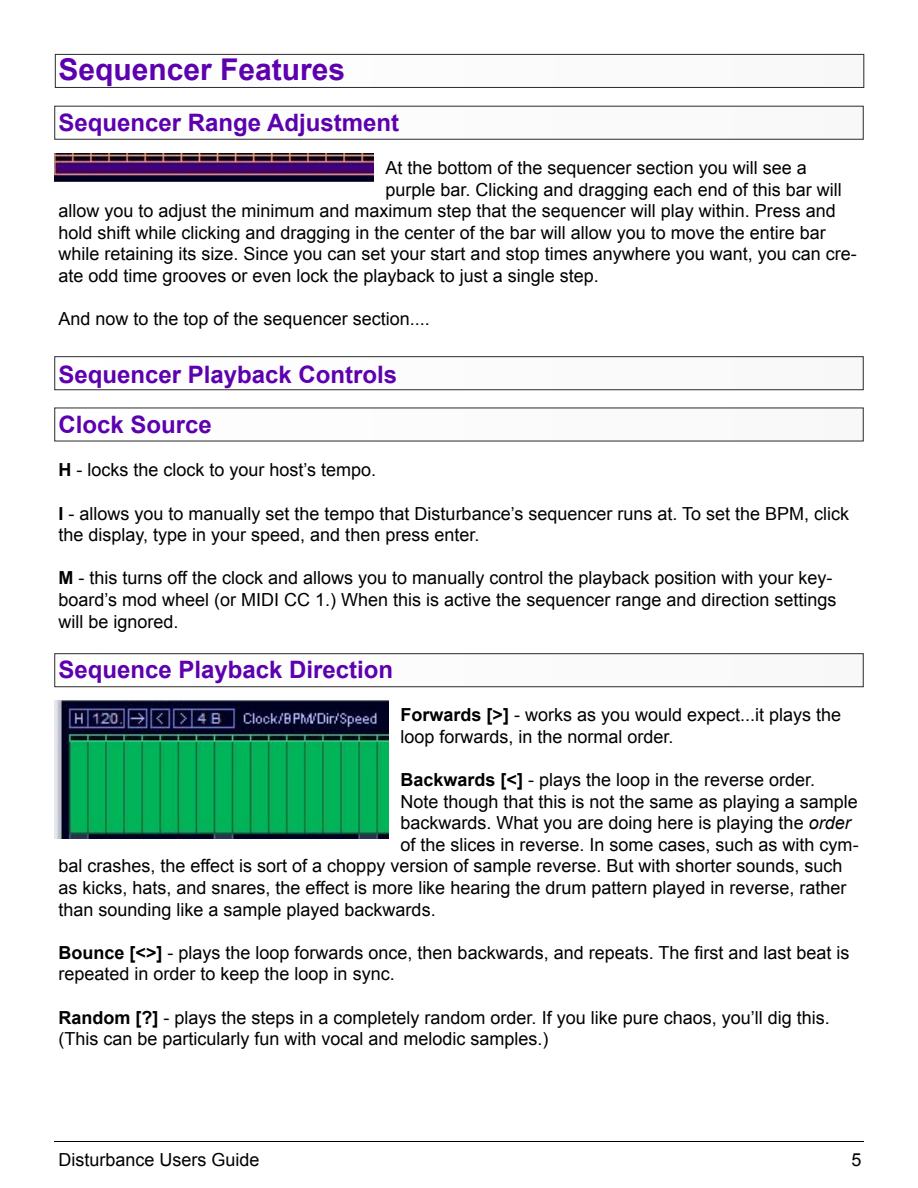
<style>
.page{position:relative;width:918px;height:1188px;background:#fff}
.page>*{position:absolute;margin:0;border:0;box-sizing:border-box;transform-origin:0 0}
.t1{font:700 30px "Arial";color:#5d00af}
.t2{font:700 24px "Arial";color:#5d00af}
.t3{font:18px/21.6px "Arial";color:#000}
.s1{font-weight:700}
.s2{font-style:italic}
</style>
<div class="page">
<hr style="left:54px;top:1141px;width:810px;height:1px;background:#000">
<div style="left:55px;top:653px;width:808px;height:34px;border:1px solid #2c2c2c"></div>
<div style="left:55px;top:356px;width:808px;height:34px;border:1px solid #2c2c2c"></div>
<div style="left:55px;top:54px;width:809px;height:34px;border:1px solid #2c2c2c"></div>
<img style="left:54px;top:701px;width:334px;height:138px">
<img style="left:54px;top:153px;width:319px;height:29px">
<p class="t1" style="left:58px;top:50px;width:288px">Sequencer Features</p>
<p class="t2" style="left:58px;top:107px;width:342px">Sequencer Range Adjustment</p>
<p class="t3" style="left:386px;top:157px;width:423px">At the bottom of the sequencer section you will see a</p>
<p class="t3" style="left:386px;top:179px;width:458px">purple bar. Clicking and dragging each end of this bar will</p>
<p class="t3" style="left:58px;top:200px;width:779px">allow you to adjust the minimum and maximum step that the sequencer will play within. Press and</p>
<p class="t3" style="left:58px;top:222px;width:769px">hold shift while clicking and dragging in the center of the bar will allow you to move the entire bar</p>
<p class="t3" style="left:58px;top:243px;width:800px">while retaining its size. Since you can set your start and stop times anywhere you want, you can cre-</p>
<p class="t3" style="left:58px;top:265px;width:542px">ate odd time grooves or even lock the playback to just a single step.</p>
<p class="t3" style="left:58px;top:308px;width:373px">And now to the top of the sequencer section....</p>
<p class="t2" style="left:58px;top:359px;width:340px">Sequencer Playback Controls</p>
<p class="t2" style="left:58px;top:409px;width:155px">Clock Source</p>
<p class="t3" style="left:58px;top:459px;width:319px"><span class="s1">H</span> - locks the clock to your host’s tempo.</p>
<p class="t3" style="left:58px;top:503px;width:792px"><span class="s1">I</span> - allows you to manually set the tempo that Disturbance’s sequencer runs at. To set the BPM, click the display, type in your speed, and then press enter.</p>
<p class="t3" style="left:58px;top:567px;width:779px"><span class="s1">M</span> - this turns off the clock and allows you to manually control the playback position with your key&shy;board’s mod wheel (or MIDI CC 1.) When this is active the sequencer range and direction settings will be ignored.</p>
<p class="t2" style="left:58px;top:654px;width:336px">Sequence Playback Direction</p>
<p class="t3" style="left:400px;top:704px;width:442px"><span class="s1">Forwards [&gt;]</span> - works as you would expect...it plays the loop forwards, in the normal order.</p>
<p class="t3" style="left:400px;top:769px;width:416px"><span class="s1">Backwards [&lt;]</span> - plays the loop in the reverse order.</p>
<p class="t3" style="left:400px;top:791px;width:459px">Note though that this is not the same as playing a sample</p>
<p class="t3" style="left:400px;top:812px;width:452px">backwards. What you are doing here is playing the <span class="s2">order</span></p>
<p class="t3" style="left:400px;top:834px;width:460px">of the slices in reverse. In some cases, such as with cym-</p>
<p class="t3" style="left:58px;top:855px;width:786px">bal crashes, the effect is sort of a choppy version of sample reverse. But with shorter sounds, such</p>
<p class="t3" style="left:58px;top:877px;width:790px">as kicks, hats, and snares, the effect is more like hearing the drum pattern played in reverse, rather</p>
<p class="t3" style="left:58px;top:899px;width:379px">than sounding like a sample played backwards.</p>
<p class="t3" style="left:58px;top:942px;width:793px"><span class="s1">Bounce [&lt;&gt;]</span> - plays the loop forwards once, then backwards, and repeats. The first and last beat is repeated in order to keep the loop in sync.</p>
<p class="t3" style="left:58px;top:1007px;width:773px"><span class="s1">Random [?]</span> - plays the steps in a completely random order. If you like pure chaos, you’ll dig this. (This can be particularly fun with vocal and melodic samples.)</p>
<p class="t3" style="left:58px;top:1149px;width:203px">Disturbance Users Guide</p>
<p class="t3" style="left:852px;top:1149px;width:12px">5</p>
</div>
